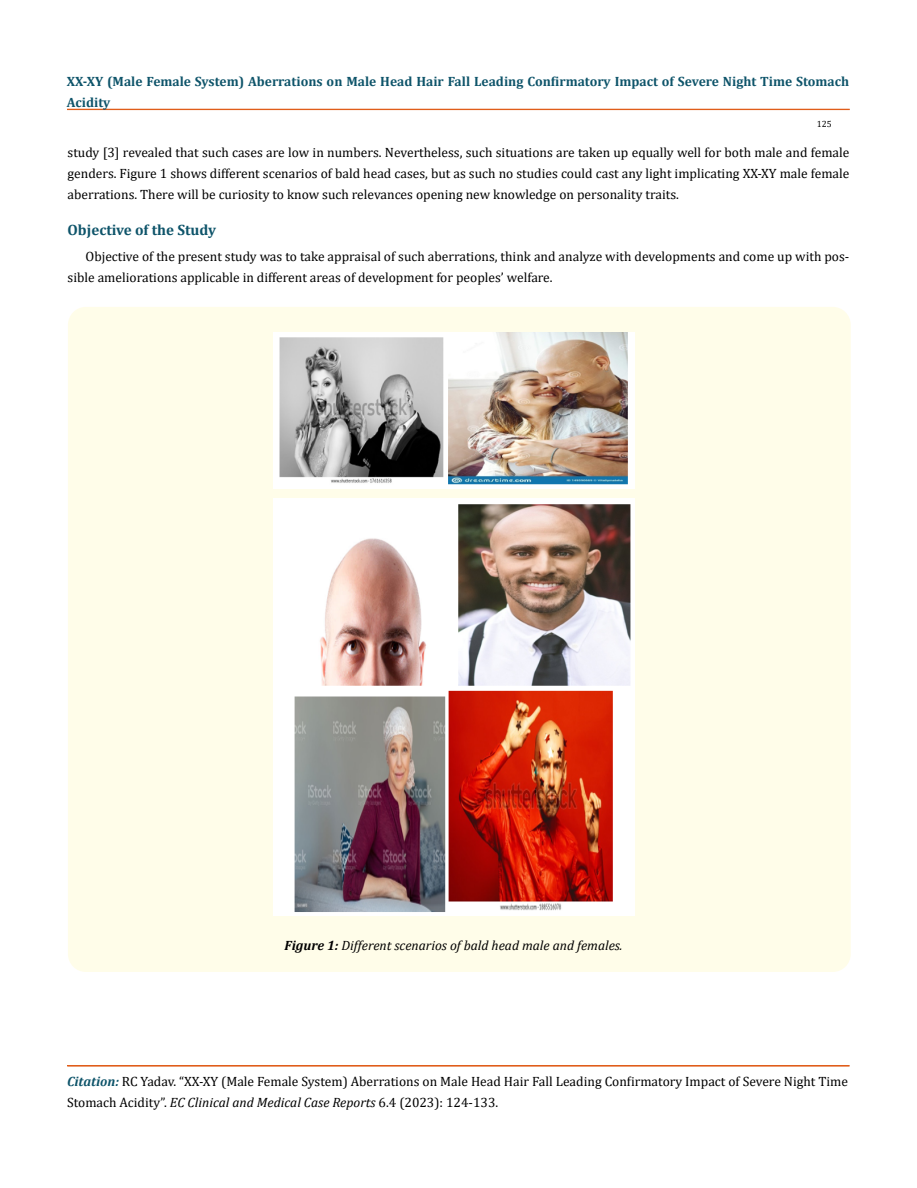
<style>
.page{position:relative;width:917px;height:1188px;background:#fff}
.page>*{position:absolute;margin:0;border:0;box-sizing:border-box;transform-origin:0 0}
.t1{font:700 15px "Cambria";color:#0e546a}
.t2{font:13.5px/21px "Cambria";color:#000}
.t3{font:700 13.5px/21px "Cambria";color:#0e546a}
.t4{font:italic 13.5px "Cambria";color:#000}
.t5{font:9px "Cambria";color:#000}
.s1{font-weight:700}
.s2{font-weight:700;font-style:italic;color:#0e546a}
.s3{font-style:italic}
</style>
<div class="page">
<div style="left:67px;top:109px;width:782px;height:1px;border:1px solid #e05d1a"></div>
<div style="left:68px;top:307px;width:782px;height:665px;background:#fffde9;border-radius:18px"></div>
<img style="left:273px;top:332px;width:361px;height:157px">
<img style="left:273px;top:499px;width:361px;height:417px">
<p class="t3" style="left:67px;top:71px;width:783px">XX-XY (Male Female System) Aberrations on Male Head Hair Fall Leading Confirmatory Impact of Severe Night Time Stomach<br>Acidity</p>
<p class="t5" style="left:816px;top:118px;width:16px">125</p>
<p class="t2" style="left:68px;top:142px;width:783px;text-align:justify">study [3] revealed that such cases are low in numbers. Nevertheless, such situations are taken up equally well for both male and female genders. Figure 1 shows different scenarios of bald head cases, but as such no studies could cast any light implicating XX-XY male female aberrations. There will be curiosity to know such relevances opening new knowledge on personality traits.</p>
<p class="t1" style="left:68px;top:219px;width:150px">Objective of the Study</p>
<p class="t2" style="left:68px;top:245px;width:783px;text-indent:18px">Objective of the present study was to take appraisal of such aberrations, think and analyze with developments and come up with pos&shy;sible ameliorations applicable in different areas of development for peoples’ welfare.</p>
<p class="t4" style="left:284px;top:936px;width:339px"><span class="s1">Figure 1:</span> Different scenarios of bald head male and females.</p>
<p class="t2" style="left:67px;top:1071px;width:782px"><span class="s2">Citation:</span> RC Yadav. “XX-XY (Male Female System) Aberrations on Male Head Hair Fall Leading Confirmatory Impact of Severe Night Time<br>Stomach Acidity”. <span class="s3">EC Clinical and Medical Case Reports</span> 6.4 (2023): 124-133.</p>
</div>
